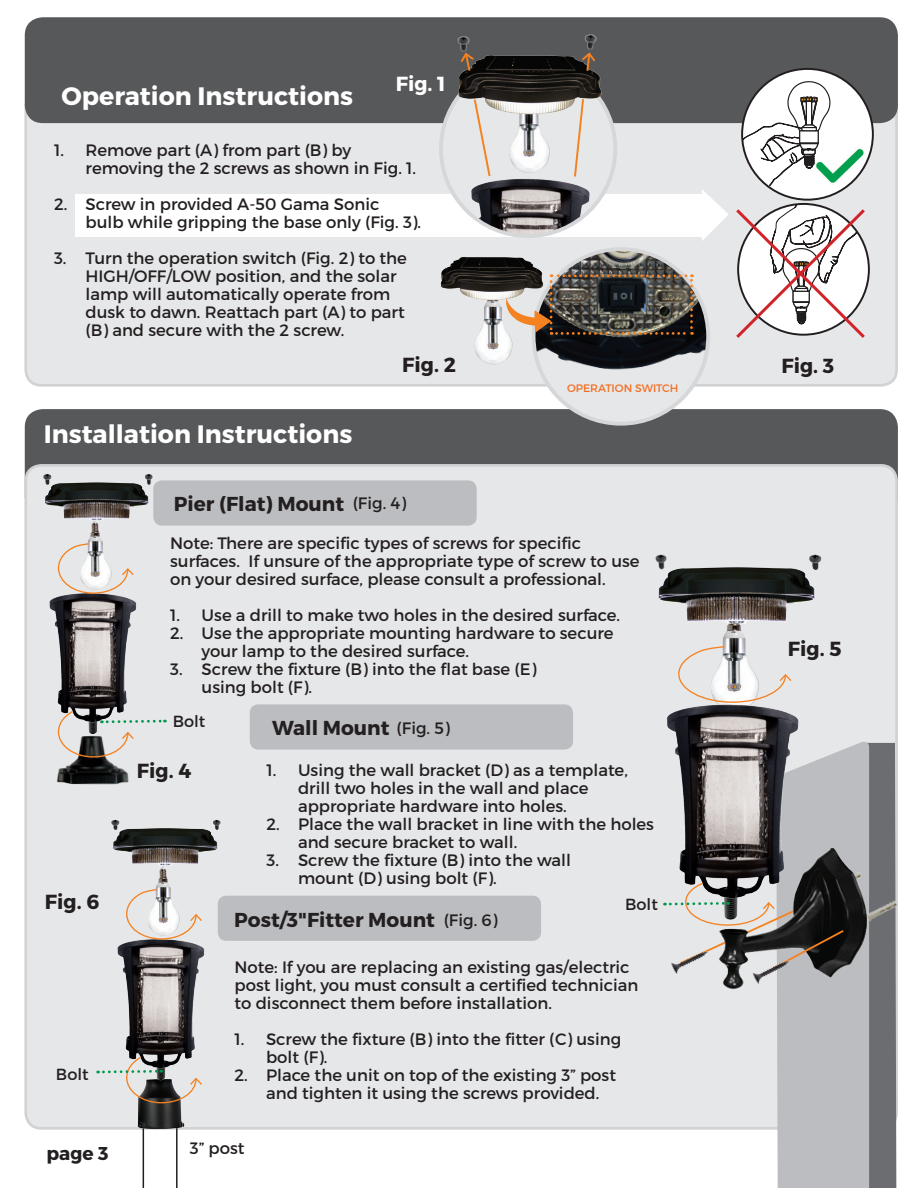
<style>
.page{position:relative;width:918px;height:1188px;background:#fff}
.page>*{position:absolute;margin:0;border:0;box-sizing:border-box;transform-origin:0 0}
.t1{font:700 25.2px "Montserrat";color:#fff}
.t2{font:700 20.4px "Montserrat";color:#231f20}
.t3{font:700 20.4px "Montserrat";color:#fff}
.t4{font:700 20.1px "Montserrat";color:#231f20}
.t5{font:700 18.6px "Montserrat";color:#231f20}
.t6{font:16.5px/18px "Montserrat";color:#231f20}
.t7{font:16.05px "Montserrat";color:#231f20}
.t8{font:10.8px "Montserrat";color:#f36e21}
.s1{font-weight:400;font-size:16.5px}
</style>
<div class="page">
<div style="left:25px;top:409px;width:873px;height:106px;background:#57585a;border-radius:18px"></div>
<div style="left:26px;top:465px;width:871px;height:663px;background:#e6e7e9;border-radius:15px"></div>
<div style="left:26px;top:92px;width:871px;height:293px;background:#e6e7e9;border-radius:15px"></div>
<svg style="left:143px;top:1147px;width:35px;height:41px"></svg>
<img style="left:121px;top:1104px;width:82px;height:43px">
<div style="left:75px;top:194px;width:631px;height:43px;background:#fff"></div>
<img style="left:475px;top:307px;width:59px;height:58px">
<div style="left:153px;top:480px;width:324px;height:46px;background:#bcbdc0;border-radius:9px"></div>
<div style="left:250px;top:704px;width:323px;height:46px;background:#bcbdc0;border-radius:9px"></div>
<div style="left:218px;top:896px;width:323px;height:45px;background:#bcbdc0;border-radius:9px"></div>
<div style="left:25px;top:17px;width:873px;height:106px;background:#57585a;border-radius:18px"></div>
<svg style="left:742px;top:69px;width:131px;height:131px"></svg>
<svg style="left:702px;top:81px;width:167px;height:257px"></svg>
<div style="left:441px;top:62px;width:174px;height:174px;background:#e6e7e9;border-radius:50%"></div>
<img style="left:444px;top:166px;width:168px;height:70px">
<img style="left:465px;top:124px;width:127px;height:56px">
<img style="left:449px;top:55px;width:158px;height:69px">
<svg style="left:573px;top:97px;width:12px;height:82px"></svg>
<svg style="left:472px;top:97px;width:20px;height:81px"></svg>
<svg style="left:580px;top:53px;width:17px;height:20px"></svg>
<svg style="left:459px;top:54px;width:17px;height:19px"></svg>
<img style="left:584px;top:34px;width:13px;height:19px">
<img style="left:457px;top:36px;width:13px;height:18px">
<div style="left:534px;top:249px;width:174px;height:175px;background:#e6e7e9;border-radius:50%"></div>
<img style="left:534px;top:249px;width:174px;height:137px">
<div style="left:532px;top:247px;width:178px;height:179px;border:4px solid #d6d7d9;border-radius:50%"></div>
<img style="left:440px;top:251px;width:108px;height:56px">
<img style="left:506px;top:274px;width:187px;height:61px">
<img style="left:87px;top:529px;width:16px;height:14px">
<img style="left:29px;top:471px;width:131px;height:58px">
<img style="left:25px;top:575px;width:112px;height:164px">
<img style="left:39px;top:472px;width:14px;height:14px">
<img style="left:141px;top:472px;width:14px;height:14px">
<img style="left:53px;top:721px;width:76px;height:64px">
<svg style="left:57px;top:543px;width:78px;height:51px"></svg>
<img style="left:156px;top:875px;width:15px;height:13px">
<img style="left:113px;top:828px;width:105px;height:47px">
<img style="left:96px;top:935px;width:129px;height:139px">
<img style="left:111px;top:819px;width:11px;height:13px">
<img style="left:209px;top:820px;width:12px;height:12px">
<svg style="left:125px;top:888px;width:78px;height:52px"></svg>
<img style="left:896px;top:890px;width:2px;height:34px">
<img style="left:722px;top:638px;width:24px;height:7px">
<img style="left:658px;top:567px;width:157px;height:71px">
<img style="left:663px;top:703px;width:136px;height:203px">
<img style="left:655px;top:554px;width:16px;height:19px">
<img style="left:803px;top:554px;width:19px;height:19px">
<svg style="left:678px;top:645px;width:114px;height:58px"></svg>
<svg style="left:57px;top:710px;width:108px;height:48px"></svg>
<svg style="left:98px;top:1056px;width:105px;height:48px"></svg>
<svg style="left:664px;top:739px;width:232px;height:449px"></svg>
<h1 class="t1" style="left:62px;top:80px;width:293px">Operation Instructions</h1>
<p class="t3" style="left:396px;top:71px;width:51px">Fig. 1</p>
<p class="t6" style="left:85px;top:141px;width:332px;text-indent:-31px">1. Remove part (A) from part (B) by removing the 2 screws as shown in Fig. 1.</p>
<p class="t6" style="left:85px;top:195px;width:337px;text-indent:-31px">2. Screw in provided A-50 Gama Sonic bulb while gripping the base only (Fig. 3).</p>
<p class="t6" style="left:85px;top:249px;width:323px;text-indent:-31px">3. Turn the operation switch (Fig. 2) to the HIGH/OFF/LOW position, and the solar lamp will automatically operate from dusk to dawn. Reattach part (A) to part (B) and secure with the 2 screw.</p>
<h1 class="t1" style="left:44px;top:419px;width:310px">Installation Instructions</h1>
<p class="t2" style="left:402px;top:352px;width:55px">Fig. 2</p>
<p class="t4" style="left:174px;top:492px;width:234px">Pier (Flat) Mount <span class="s1">(Fig. 4)</span></p>
<p class="t8" style="left:567px;top:382px;width:113px">OPERATION SWITCH</p>
<p class="t6" style="left:170px;top:534px;width:471px">Note: There are specific types of screws for specific surfaces. If unsure of the appropriate type of screw to use on your desired surface, please consult a professional.</p>
<p class="t6" style="left:170px;top:606px;width:452px">1. Use a drill to make two holes in the desired surface.</p>
<p class="t6" style="left:202px;top:624px;width:414px;text-indent:-31px">2. Use the appropriate mounting hardware to secure your lamp to the desired surface.</p>
<p class="t6" style="left:202px;top:660px;width:336px;text-indent:-31px">3. Screw the fixture (B) into the flat base (E) using bolt (F).</p>
<p class="t2" style="left:45px;top:889px;width:56px">Fig. 6</p>
<p class="t7" style="left:56px;top:1064px;width:34px">Bolt</p>
<p class="t5" style="left:47px;top:1142px;width:63px">page 3</p>
<p class="t7" style="left:173px;top:712px;width:34px">Bolt</p>
<p class="t2" style="left:137px;top:758px;width:56px">Fig. 4</p>
<p class="t4" style="left:272px;top:715px;width:119px">Wall Mount</p>
<p class="t6" style="left:397px;top:719px;width:55px">(Fig. 5)</p>
<p class="t6" style="left:298px;top:761px;width:331px;text-indent:-31px">1. Using the wall bracket (D) as a template, drill two holes in the wall and place appropriate hardware into holes.</p>
<p class="t6" style="left:298px;top:815px;width:358px;text-indent:-31px">2. Place the wall bracket in line with the holes and secure bracket to wall.</p>
<p class="t6" style="left:298px;top:851px;width:274px;text-indent:-31px">3. Screw the fixture (B) into the wall mount (D) using bolt (F).</p>
<p class="t4" style="left:234px;top:908px;width:202px">Post/3"Fitter Mount</p>
<p class="t6" style="left:444px;top:911px;width:55px">(Fig. 6)</p>
<p class="t7" style="left:625px;top:894px;width:34px">Bolt</p>
<p class="t6" style="left:235px;top:958px;width:405px">Note: If you are replacing an existing gas/electric post light, you must consult a certified technician to disconnect them before installation.</p>
<p class="t6" style="left:266px;top:1030px;width:357px;text-indent:-31px">1. Screw the fixture (B) into the fitter (C) using bolt (F).</p>
<p class="t6" style="left:266px;top:1066px;width:352px;text-indent:-31px">2. Place the unit on top of the existing 3” post and tighten it using the screws provided.</p>
<p class="t6" style="left:190px;top:1139px;width:56px">3” post</p>
<p class="t2" style="left:781px;top:353px;width:54px">Fig. 3</p>
<p class="t2" style="left:788px;top:636px;width:55px">Fig. 5</p>
</div>
